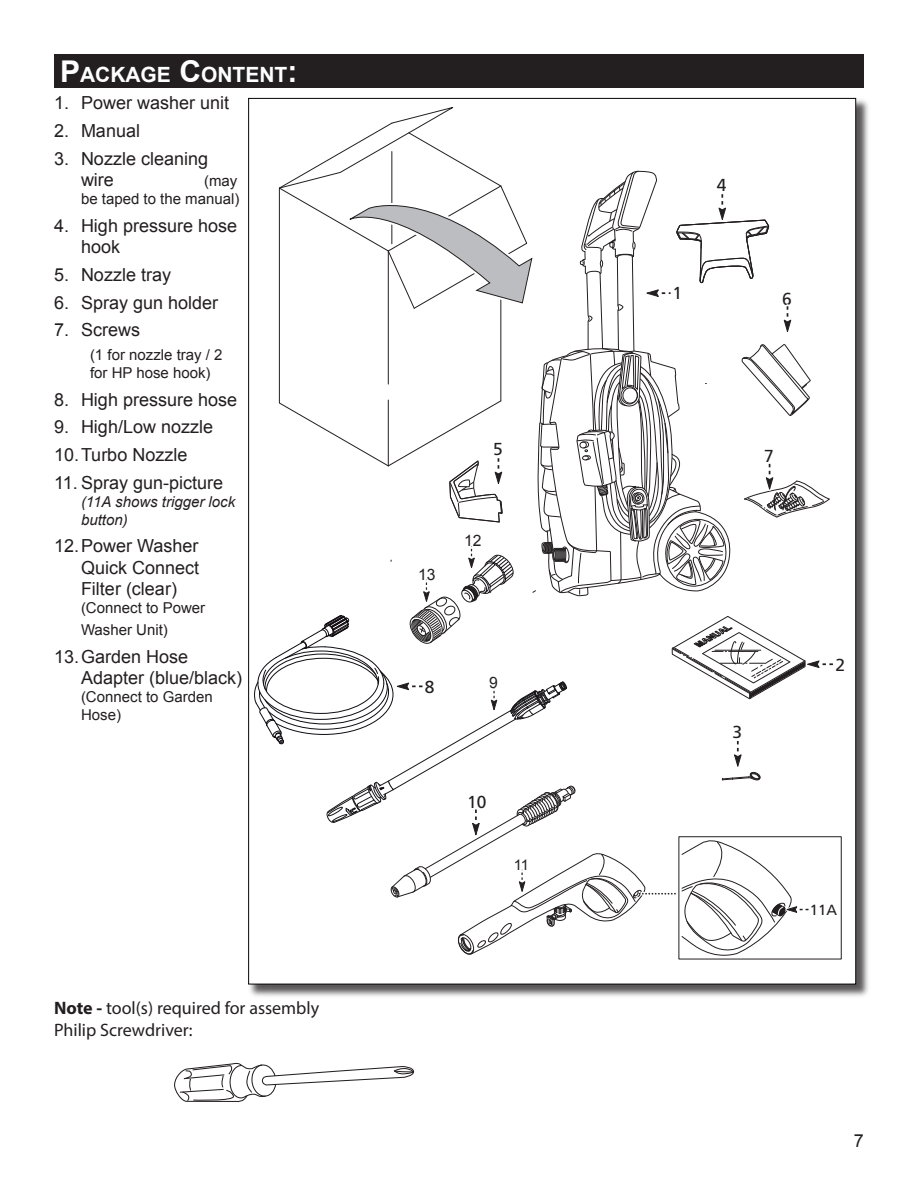
<style>
.page{position:relative;width:918px;height:1188px;background:#fff}
.page>*{position:absolute;margin:0;border:0;box-sizing:border-box;transform-origin:0 0}
.t1{font:700 21px "Arial";color:#fff}
.t2{font:18px/21.6px "Arial";color:#231f20}
.t3{font:18px "Myriad Pro";color:#231f20}
.t4{font:17.4px "Frutiger";color:#231f20}
.t5{font:15.6px "Arial";color:#231f20}
.t6{font:15px/18px "Arial";color:#231f20}
.t7{font:italic 15px/18px "Arial";color:#231f20}
.t8{font:14.7px "Frutiger";color:#231f20}
.t9{font:14.7px "Arial";color:#231f20}
.s1{font-size:30px}
.s2{font-weight:700}
</style>
<div class="page">
<div style="left:54px;top:54px;width:810px;height:34px;background:#231f20"></div>
<img style="left:248px;top:97px;width:620px;height:899px">
<div style="left:249px;top:98px;width:607px;height:886px;background:#fff"></div>
<svg style="left:254px;top:107px;width:579px;height:853px"></svg>
<svg style="left:174px;top:1062px;width:241px;height:40px"></svg>
<p class="t1" style="left:60px;top:60px;width:239px"><span class="s1">P</span>ACKAGE <span class="s1">C</span>ONTENT<span class="s1">:</span></p>
<p class="t2" style="left:54px;top:93px;width:177px">1. Power washer unit</p>
<p class="t2" style="left:54px;top:120px;width:88px">2. Manual</p>
<p class="t2" style="left:81px;top:148px;width:129px;text-indent:-27px">3. Nozzle cleaning wire</p>
<p class="t6" style="left:81px;top:172px;width:160px;text-align:right">(may<br>be taped to the manual)</p>
<p class="t2" style="left:81px;top:215px;width:158px;text-indent:-27px">4. High pressure hose hook</p>
<p class="t2" style="left:54px;top:264px;width:119px">5. Nozzle tray</p>
<p class="t2" style="left:54px;top:292px;width:166px">6. Spray gun holder</p>
<p class="t2" style="left:54px;top:319px;width:88px">7. Screws</p>
<p class="t6" style="left:90px;top:346px;width:134px">(1 for nozzle tray / 2 for HP hose hook)</p>
<p class="t2" style="left:54px;top:389px;width:185px">8. High pressure hose</p>
<p class="t2" style="left:54px;top:417px;width:161px">9. High/Low nozzle</p>
<p class="t2" style="left:54px;top:444px;width:135px">10.Turbo Nozzle</p>
<p class="t2" style="left:54px;top:472px;width:171px">11. Spray gun-picture</p>
<p class="t7" style="left:81px;top:493px;width:156px">(11A shows trigger lock button)</p>
<p class="t2" style="left:81px;top:535px;width:120px;text-align:justify;text-indent:-27px">12.Power Washer Quick Connect Filter (clear)</p>
<p class="t6" style="left:81px;top:598px;width:126px;line-height:21.6px">(Connect to Power<br>Washer Unit)</p>
<p class="t2" style="left:81px;top:646px;width:163px;text-indent:-27px">13.Garden Hose<br>Adapter (blue/black)</p>
<p class="t6" style="left:81px;top:688px;width:133px">(Connect to Garden<br>Hose)</p>
<p class="t3" style="left:54px;top:997px;width:267px"><span class="s2">Note -</span> tool(s) required for assembly</p>
<p class="t3" style="left:54px;top:1019px;width:140px">Philip Screwdriver:</p>
<p class="t4" style="left:493px;top:439px;width:11px">5</p>
<p class="t5" style="left:418px;top:564px;width:19px">13</p>
<p class="t5" style="left:464px;top:530px;width:19px">12</p>
<p class="t4" style="left:425px;top:676px;width:11px">8</p>
<p class="t5" style="left:489px;top:672px;width:10px">9</p>
<p class="t4" style="left:467px;top:792px;width:21px">10</p>
<p class="t9" style="left:514px;top:855px;width:17px">11</p>
<p class="t4" style="left:672px;top:283px;width:11px">1</p>
<p class="t4" style="left:717px;top:175px;width:11px">4</p>
<p class="t4" style="left:782px;top:288px;width:11px">6</p>
<p class="t4" style="left:764px;top:446px;width:11px">7</p>
<p class="t4" style="left:732px;top:721px;width:11px">3</p>
<p class="t4" style="left:836px;top:654px;width:11px">2</p>
<p class="t8" style="left:810px;top:901px;width:29px">11A</p>
<p class="t2" style="left:854px;top:1130px;width:12px">7</p>
</div>
